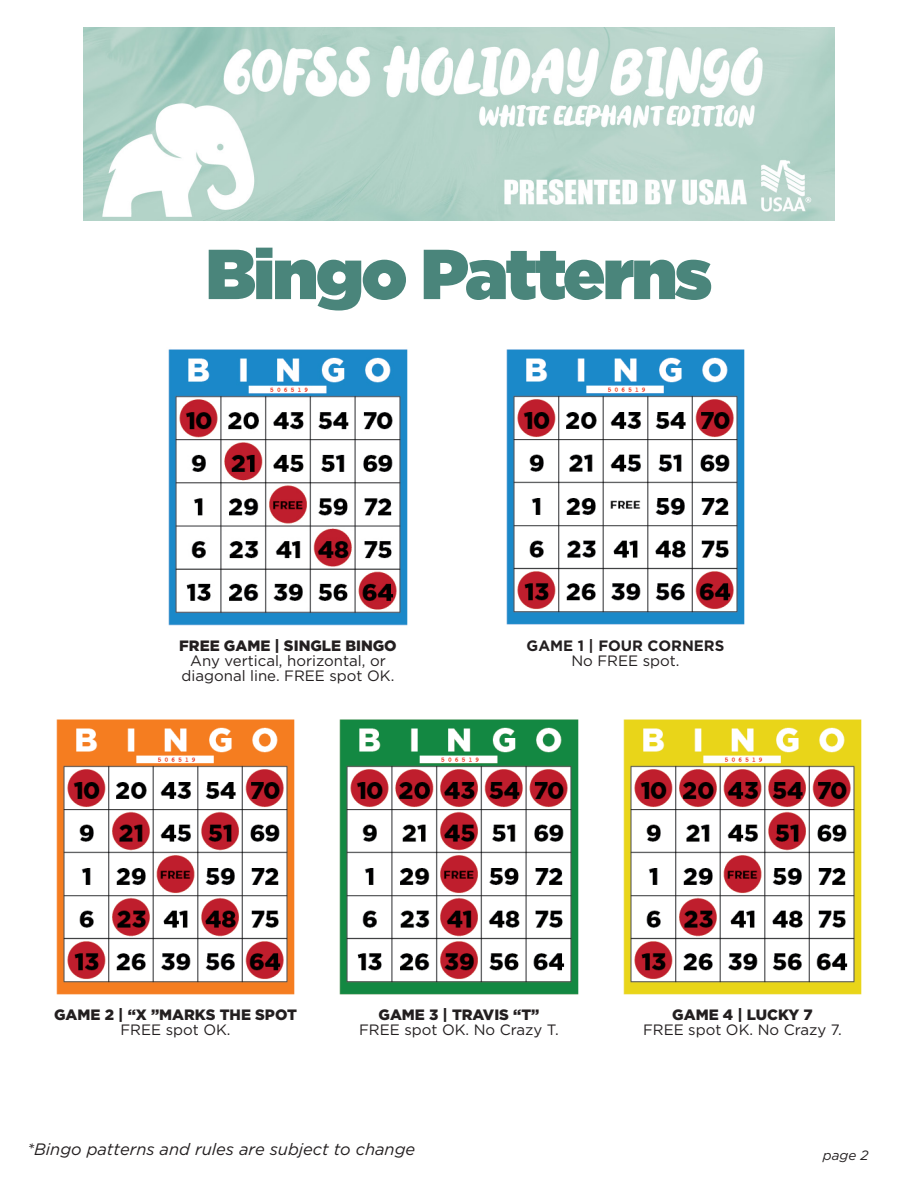
<style>
.page{position:relative;width:918px;height:1188px;background:#fff}
.page>*{position:absolute;margin:0;border:0;box-sizing:border-box;transform-origin:0 0}
.Headline_1{font:900 70.5px "Gotham";letter-spacing:-.03em;color:#4a857b}
.t1{font:italic 16.5px "Gotham";color:#231f20}
.t2{font:15px/15px "Gotham";color:#231f20;text-align:center}
.t3{font:900 15px/15px "Gotham";color:#231f20;text-align:center}
.t4{font:700 15px/15px "Gotham";color:#231f20;text-align:center}
.t5{font:italic 13.5px "Gotham";color:#231f20}
.s1{font-weight:900}
.s2{font-weight:400}
</style>
<div class="page">
<img style="left:84px;top:27px;width:750px;height:194px">
<img style="left:168px;top:349px;width:240px;height:277px">
<img style="left:506px;top:349px;width:239px;height:276px">
<img style="left:56px;top:719px;width:239px;height:276px">
<img style="left:339px;top:719px;width:240px;height:276px">
<img style="left:623px;top:719px;width:239px;height:276px">
<p class="Headline_1" style="left:206px;top:224px;width:508px">Bingo Patterns</p>
<p class="t2" style="left:179px;top:638px;width:219px"><span class="s1">FREE GAME | SINGLE BINGO<br></span>Any vertical, horizontal, or diagonal line. FREE spot OK.</p>
<p class="t4" style="left:527px;top:638px;width:199px">GAME 1 | FOUR CORNERS<br><span class="s2">No FREE spot.</span></p>
<p class="t3" style="left:54px;top:1007px;width:244px">GAME 2 | “X ”MARKS THE SPOT<br><span class="s2">FREE spot OK.</span></p>
<p class="t2" style="left:359px;top:1007px;width:201px"><span class="s1">GAME 3 | TRAVIS “T”<br></span>FREE spot OK. No Crazy T.</p>
<p class="t2" style="left:643px;top:1007px;width:200px"><span class="s1">GAME 4 | LUCKY 7<br></span>FREE spot OK. No Crazy 7.</p>
<p class="t1" style="left:27px;top:1139px;width:390px">*Bingo patterns and rules are subject to change</p>
<p class="t5" style="left:823px;top:1147px;width:47px">page 2</p>
</div>
